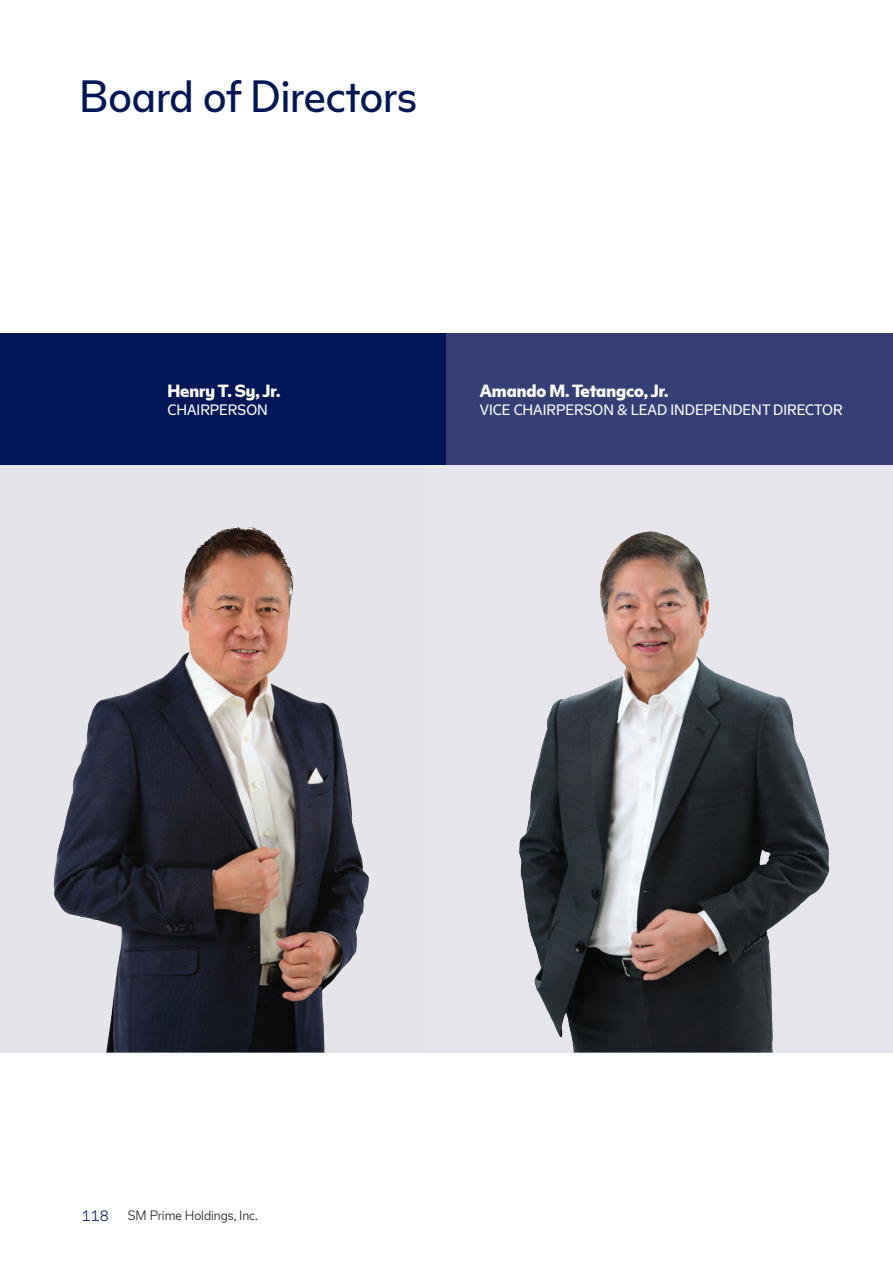
<style>
.page{position:relative;width:893px;height:1263px;background:#fff}
.page>*{position:absolute;margin:0;border:0;box-sizing:border-box;transform-origin:0 0}
.t1{font:45px "Henry Sans";color:#011657}
.t2{font:700 18px "Henry Sans";color:#fff}
.t3{font:15px "Henry Sans";color:#fff}
.t4{font:300 15px "Henry Sans";color:#011657}
.t5{font:300 13.5px "Henry Sans";color:#231f20}
</style>
<div class="page">
<div style="left:0;top:333px;width:446px;height:132px;background:#011657"></div>
<div style="left:446px;top:333px;width:447px;height:132px;background:#363f75"></div>
<svg style="left:0;top:465px;width:426px;height:587px;background:#a39ea2"></svg>
<img style="left:222px;top:526px;width:32px;height:5px">
<svg style="left:426px;top:465px;width:467px;height:587px;background:#aba9ad"></svg>
<img style="left:604px;top:531px;width:46px;height:36px">
<h1 class="t1" style="left:79px;top:69px;width:339px">Board of Directors</h1>
<p class="t2" style="left:167px;top:379px;width:114px">Henry T. Sy, Jr.</p>
<p class="t3" style="left:167px;top:400px;width:102px">CHAIRPERSON</p>
<p class="t2" style="left:480px;top:379px;width:190px">Amando M. Tetangco, Jr.</p>
<p class="t3" style="left:480px;top:401px;width:364px">VICE CHAIRPERSON &amp; LEAD INDEPENDENT DIRECTOR</p>
<p class="t4" style="left:82px;top:1207px;width:29px">118</p>
<p class="t5" style="left:128px;top:1207px;width:132px">SM Prime Holdings, Inc.</p>
</div>
